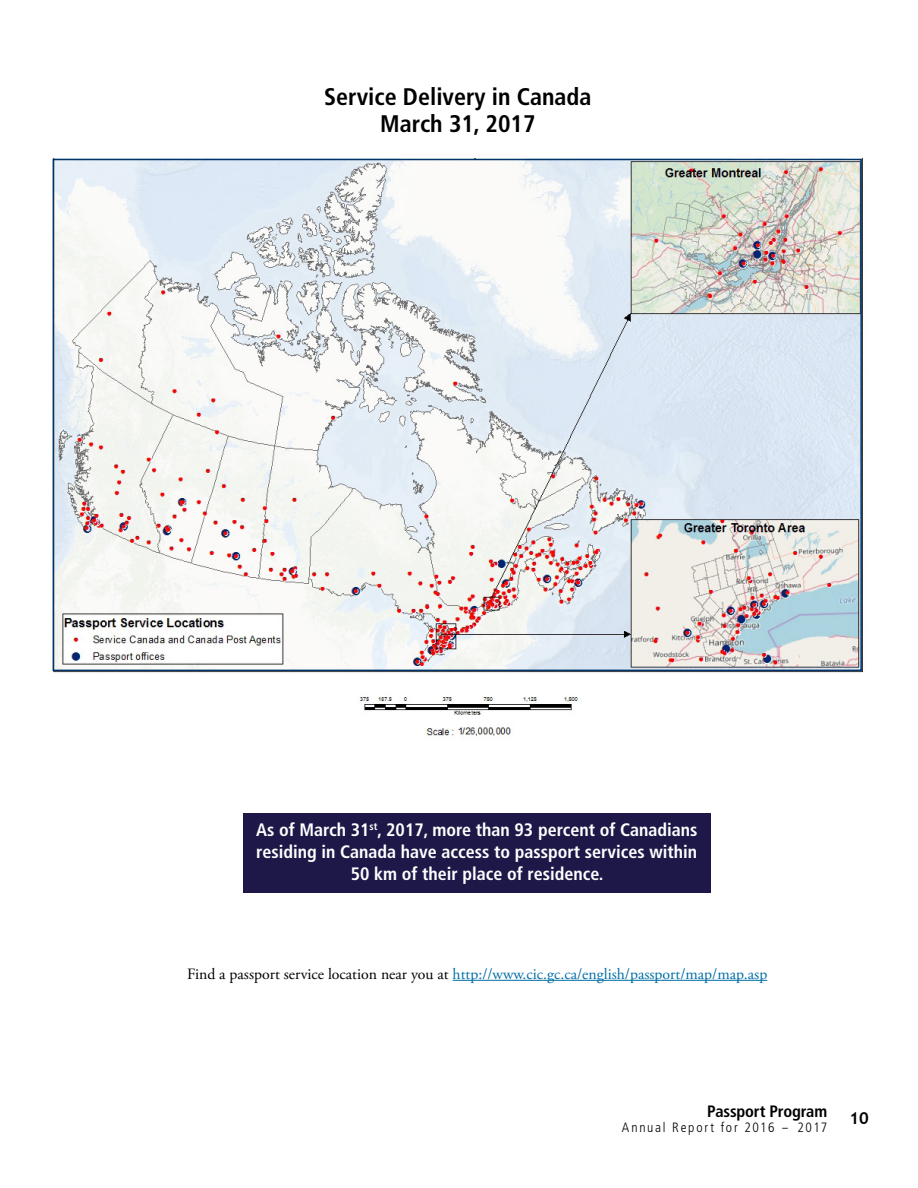
<style>
.page{position:relative;width:918px;height:1188px;background:#fff}
.page>*{position:absolute;margin:0;border:0;box-sizing:border-box;transform-origin:0 0}
.t1{font:700 condensed 24px/27px "Frutiger";color:#000;text-align:center}
.t2{font:700 condensed 18px/21.6px "Frutiger";color:#fff;text-align:center}
.t3{font:700 condensed 16.5px "Frutiger";letter-spacing:-.01em;color:#000}
.t4{font:700 16.5px "Trebuchet MS";color:#000}
.t5{font:15.75px "Adobe Garamond Pro";color:#006fa6}
.t6{font:300 condensed 13.5px "Frutiger";letter-spacing:.125em;color:#000}
.s1{color:#000}
</style>
<div class="page">
<div style="left:243px;top:813px;width:468px;height:80px;background:#1d1848"></div>
<hr style="left:453px;top:980px;width:314px;height:1px;background:#006fa6">
<img style="left:52px;top:158px;width:811px;height:579px">
<h2 class="t1" style="left:324px;top:84px;width:269px">Service Delivery in Canada<br>March 31, 2017</h2>
<p class="t2" style="left:256px;top:819px;width:443px">As of March 31<sup>st</sup>, 2017, more than 93 percent of Canadians residing in Canada have access to passport services within<br>50 km of their place of residence.</p>
<p class="t5" style="left:187px;top:964px;width:582px"><span class="s1">Find a passport service location near you at</span> http://www.cic.gc.ca/english/passport/map/map.asp</p>
<p class="t3" style="left:707px;top:1102px;width:122px">Passport Program</p>
<p class="t6" style="left:622px;top:1120px;width:207px">Annual Report for 2016 - 2017</p>
<p class="t4" style="left:849px;top:1107px;width:21px">10</p>
</div>
